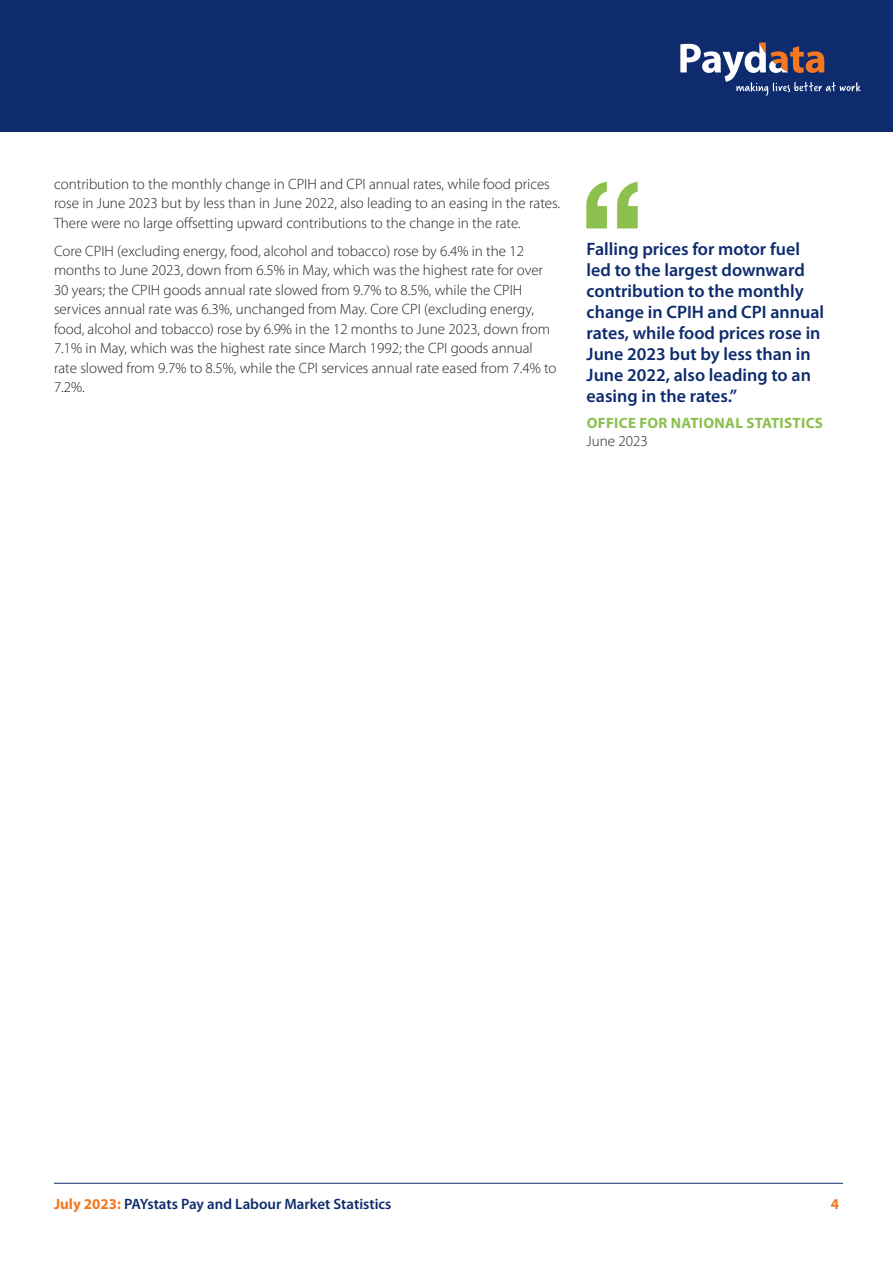
<style>
.page{position:relative;width:893px;height:1263px;background:#fff}
.page>*{position:absolute;margin:0;border:0;box-sizing:border-box;transform-origin:0 0}
.t1{font:600 18px/21px "Myriad Pro";color:#0d2b6d}
.t2{font:300 15px/19.5px "Myriad Pro";color:#231f20}
.t3{font:600 15px "Myriad Pro";color:#0d2b6d}
.t4{font:700 15px "Myriad Pro";letter-spacing:.02em;color:#8bc04e}
.t5{font:700 15px "Myriad Pro";color:#f47721}
.s1{font-weight:700;color:#f47721}
</style>
<div class="page">
<div style="left:0;top:0;width:893px;height:132px;background:#0d2b6d"></div>
<svg style="left:680px;top:43px;width:181px;height:53px"></svg>
<hr style="left:54px;top:1183px;width:789px;height:1px;background:#0d2b6d">
<img style="left:586px;top:181px;width:52px;height:48px">
<p class="t2" style="left:54px;top:174px;width:508px">contribution to the monthly change in CPIH and CPI annual rates, while food prices rose in June 2023 but by less than in June 2022, also leading to an easing in the rates.<br>There were no large offsetting upward contributions to the change in the rate.</p>
<p class="t2" style="left:54px;top:241px;width:504px">Core CPIH (excluding energy, food, alcohol and tobacco) rose by 6.4% in the 12 months to June 2023, down from 6.5% in May, which was the highest rate for over 30 years; the CPIH goods annual rate slowed from 9.7% to 8.5%, while the CPIH services annual rate was 6.3%, unchanged from May. Core CPI (excluding energy, food, alcohol and tobacco) rose by 6.9% in the 12 months to June 2023, down from 7.1% in May, which was the highest rate since March 1992; the CPI goods annual rate slowed from 9.7% to 8.5%, while the CPI services annual rate eased from 7.4% to 7.2%.</p>
<p class="t1" style="left:587px;top:237px;width:239px">Falling prices for motor fuel led to the largest downward contribution to the monthly change in CPIH and CPI annual rates, while food prices rose in<br>June 2023 but by less than in<br>June 2022, also leading to an easing in the rates.”</p>
<p class="t4" style="left:587px;top:413px;width:238px">OFFICE FOR NATIONAL STATISTICS</p>
<p class="t2" style="left:587px;top:431px;width:63px">June 2023</p>
<p class="t3" style="left:54px;top:1195px;width:339px"><span class="s1">July 2023:</span> PAYstats Pay and Labour Market Statistics</p>
<p class="t5" style="left:831px;top:1194px;width:10px">4</p>
</div>
